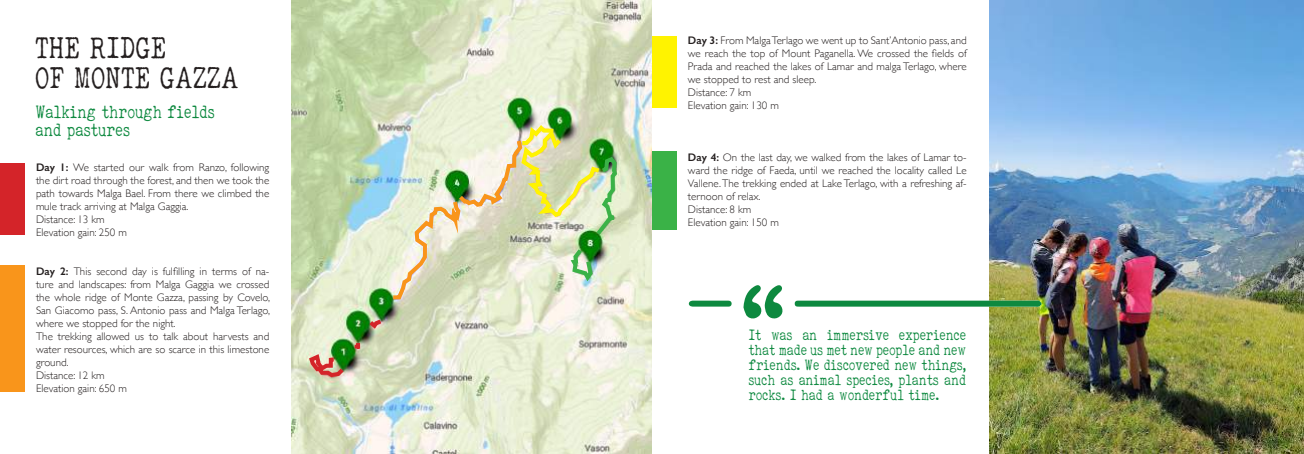
<style>
.page{position:relative;width:1304px;height:454px;background:#fff}
.page>*{position:absolute;margin:0;border:0;box-sizing:border-box;transform-origin:0 0}
.t1{font:30px/30px "ELEGANTTYPEWRITER";color:#241f1f}
.t2{font:18px/18px "ELEGANTTYPEWRITER";color:#0d893f}
.t3{font:15px/15px "ELEGANTTYPEWRITER";color:#0d893f;text-align:justify}
.t4{font:300 11px/13px "Gill Sans";color:#241f1f}
.s1{font-weight:600}
</style>
<div class="page">
<img style="left:292px;top:0;width:360px;height:454px">
<div style="left:0;top:265px;width:24px;height:126px;background:#f9951b"></div>
<img style="left:989px;top:0;width:315px;height:454px">
<svg style="left:795px;top:300px;width:247px;height:7px;background:#2e9857"></svg>
<svg style="left:743px;top:285px;width:40px;height:34px"></svg>
<svg style="left:689px;top:300px;width:43px;height:6px"></svg>
<img style="left:307px;top:339px;width:55px;height:40px">
<svg style="left:365px;top:316px;width:21px;height:15px"></svg>
<img style="left:389px;top:122px;width:243px;height:179px">
<div style="left:0;top:163px;width:24px;height:72px;background:#d42429"></div>
<div style="left:652px;top:151px;width:24px;height:78px;background:#3ab247"></div>
<div style="left:652px;top:36px;width:24px;height:71px;background:#fff300"></div>
<h1 class="t1" style="left:36px;top:33px;width:205px">THE RIDGE<br>OF MONTE GAZZA</h1>
<h2 class="t2" style="left:36px;top:103px;width:181px">Walking through fields and pastures</h2>
<p class="t4" style="left:36px;top:160px;width:235px"><span class="s1">Day 1:</span> We started our walk from Ranzo, following the dirt road through the forest, and then we took the path towards Malga Bael. From there we climbed the mule track arriving at Malga Gaggia.<br>Distance: 13 km<br>Elevation gain: 250 m</p>
<p class="t4" style="left:36px;top:264px;width:236px"><span class="s1">Day 2:</span> This second day is fulfilling in terms of na&shy;ture and landscapes: from Malga Gaggia we crossed the whole ridge of Monte Gazza, passing by Covelo, San Giacomo pass, S. Antonio pass and Malga Terlago, where we stopped for the night.<br>The trekking allowed us to talk about harvests and water resources, which are so scarce in this limestone ground.<br>Distance: 12 km<br>Elevation gain: 650 m</p>
<p class="t4" style="left:688px;top:33px;width:280px"><span class="s1">Day 3:</span> From Malga Terlago we went up to Sant’Antonio pass, and we reach the top of Mount Paganella. We crossed the fields of Prada and reached the lakes of Lamar and malga Terlago, where we stopped to rest and sleep.<br>Distance: 7 km<br>Elevation gain: 130 m</p>
<p class="t4" style="left:688px;top:150px;width:280px"><span class="s1">Day 4:</span> On the last day, we walked from the lakes of Lamar to&shy;ward the ridge of Faeda, until we reached the locality called Le Vallene. The trekking ended at Lake Terlago, with a refreshing af&shy;ternoon of relax.<br>Distance: 8 km<br>Elevation gain: 150 m</p>
<h3 class="t3" style="left:749px;top:327px;width:219px">It was an immersive experience that made us met new people and new friends. We discovered new things, such as animal species, plants and rocks. I had a wonderful time.</h3>
</div>
